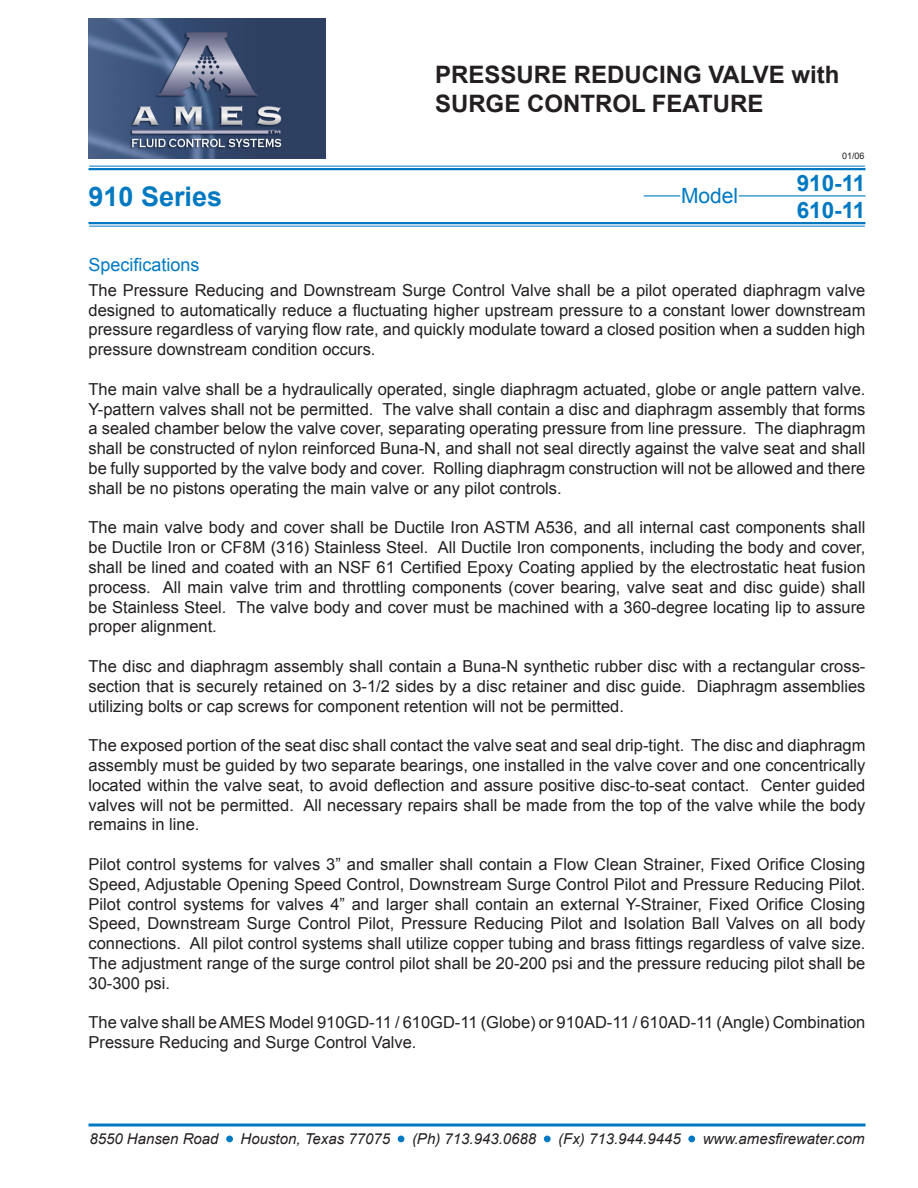
<style>
.page{position:relative;width:918px;height:1188px;background:#fff}
.page>*{position:absolute;margin:0;border:0;box-sizing:border-box;transform-origin:0 0}
.t1{font:700 27px "Arial";color:#0079c2}
.Title_Header{font:700 24px "Arial";color:#231f20}
.t2{font:700 22.5px "Arial";color:#0079c2}
.t3{font:21px "Arial";color:#0079c2}
.blue_header{font:18px "Arial";color:#0079c2}
.t4{font:16.5px/19.8px "Arial";color:#231f20;text-align:justify}
.t5{font:italic 15px "Arial";color:#231f20}
.t6{font:9px "Arial";color:#231f20}
.s1{color:#0079c2}
</style>
<div class="page">
<img style="left:89px;top:18px;width:236px;height:140px">
<hr style="left:739px;top:195px;width:127px;height:1px;background:#0079c2">
<hr style="left:644px;top:195px;width:36px;height:1px;background:#0079c2">
<hr style="left:90px;top:166px;width:774px;height:1px;background:#0079c2">
<hr style="left:90px;top:168px;width:774px;height:2px;background:#0079c2">
<hr style="left:88px;top:1124px;width:778px;height:2px;background:#0079c2">
<hr style="left:90px;top:222px;width:774px;height:2px;background:#0079c2">
<hr style="left:90px;top:226px;width:774px;height:1px;background:#0079c2">
<svg style="left:226px;top:1135px;width:7px;height:8px"></svg>
<svg style="left:397px;top:1135px;width:8px;height:8px"></svg>
<svg style="left:543px;top:1135px;width:8px;height:8px"></svg>
<svg style="left:688px;top:1135px;width:8px;height:8px"></svg>
<p class="Title_Header" style="left:435px;top:61px;width:406px">PRESSURE REDUCING VALVE with</p>
<p class="Title_Header" style="left:435px;top:90px;width:330px">SURGE CONTROL FEATURE</p>
<p class="t1" style="left:88px;top:181px;width:135px">910 Series</p>
<p class="t3" style="left:681px;top:184px;width:59px">Model</p>
<p class="t6" style="left:842px;top:151px;width:24px">01/06</p>
<p class="t2" style="left:797px;top:170px;width:70px">910-11</p>
<p class="t2" style="left:797px;top:197px;width:70px">610-11</p>
<p class="blue_header" style="left:88px;top:254px;width:113px">Specifications</p>
<p class="t4" style="left:88px;top:280px;width:779px">The Pressure Reducing and Downstream Surge Control Valve shall be a pilot operated diaphragm valve designed to automatically reduce a fluctuating higher upstream pressure to a constant lower downstream pressure regardless of varying flow rate, and quickly modulate toward a closed position when a sudden high pressure downstream condition occurs.</p>
<p class="t4" style="left:88px;top:379px;width:778px">The main valve shall be a hydraulically operated, single diaphragm actuated, globe or angle pattern valve.<br>Y-pattern valves shall not be permitted. The valve shall contain a disc and diaphragm assembly that forms a sealed chamber below the valve cover, separating operating pressure from line pressure. The diaphragm shall be constructed of nylon reinforced Buna-N, and shall not seal directly against the valve seat and shall be fully supported by the valve body and cover. Rolling diaphragm construction will not be allowed and there shall be no pistons operating the main valve or any pilot controls.</p>
<p class="t4" style="left:88px;top:518px;width:779px">The main valve body and cover shall be Ductile Iron ASTM A536, and all internal cast components shall be Ductile Iron or CF8M (316) Stainless Steel. All Ductile Iron components, including the body and cover, shall be lined and coated with an NSF 61 Certified Epoxy Coating applied by the electrostatic heat fusion process. All main valve trim and throttling components (cover bearing, valve seat and disc guide) shall be Stainless Steel. The valve body and cover must be machined with a 360-degree locating lip to assure proper alignment.</p>
<p class="t4" style="left:88px;top:656px;width:778px">The disc and diaphragm assembly shall contain a Buna-N synthetic rubber disc with a rectangular cross&shy;section that is securely retained on 3-1/2 sides by a disc retainer and disc guide. Diaphragm assemblies utilizing bolts or cap screws for component retention will not be permitted.</p>
<p class="t4" style="left:88px;top:736px;width:778px">The exposed portion of the seat disc shall contact the valve seat and seal drip-tight. The disc and diaphragm assembly must be guided by two separate bearings, one installed in the valve cover and one concentrically located within the valve seat, to avoid deflection and assure positive disc-to-seat contact. Center guided valves will not be permitted. All necessary repairs shall be made from the top of the valve while the body remains in line.</p>
<p class="t4" style="left:88px;top:854px;width:779px">Pilot control systems for valves 3” and smaller shall contain a Flow Clean Strainer, Fixed Orifice Closing Speed, Adjustable Opening Speed Control, Downstream Surge Control Pilot and Pressure Reducing Pilot.<br>Pilot control systems for valves 4” and larger shall contain an external Y-Strainer, Fixed Orifice Closing Speed, Downstream Surge Control Pilot, Pressure Reducing Pilot and Isolation Ball Valves on all body connections. All pilot control systems shall utilize copper tubing and brass fittings regardless of valve size.<br>The adjustment range of the surge control pilot shall be 20-200 psi and the pressure reducing pilot shall be 30-300 psi.</p>
<p class="t4" style="left:88px;top:1013px;width:778px">The valve shall be AMES Model 910GD-11 / 610GD-11 (Globe) or 910AD-11 / 610AD-11 (Angle) Combination<br>Pressure Reducing and Surge Control Valve.</p>
<p class="t5" style="left:89px;top:1131px;width:777px">8550 Hansen Road <span class="s1">•</span> Houston, Texas 77075 <span class="s1">•</span> (Ph) 713.943.0688 <span class="s1">•</span> (Fx) 713.944.9445 <span class="s1">•</span> www.amesfirewater.com</p>
</div>
